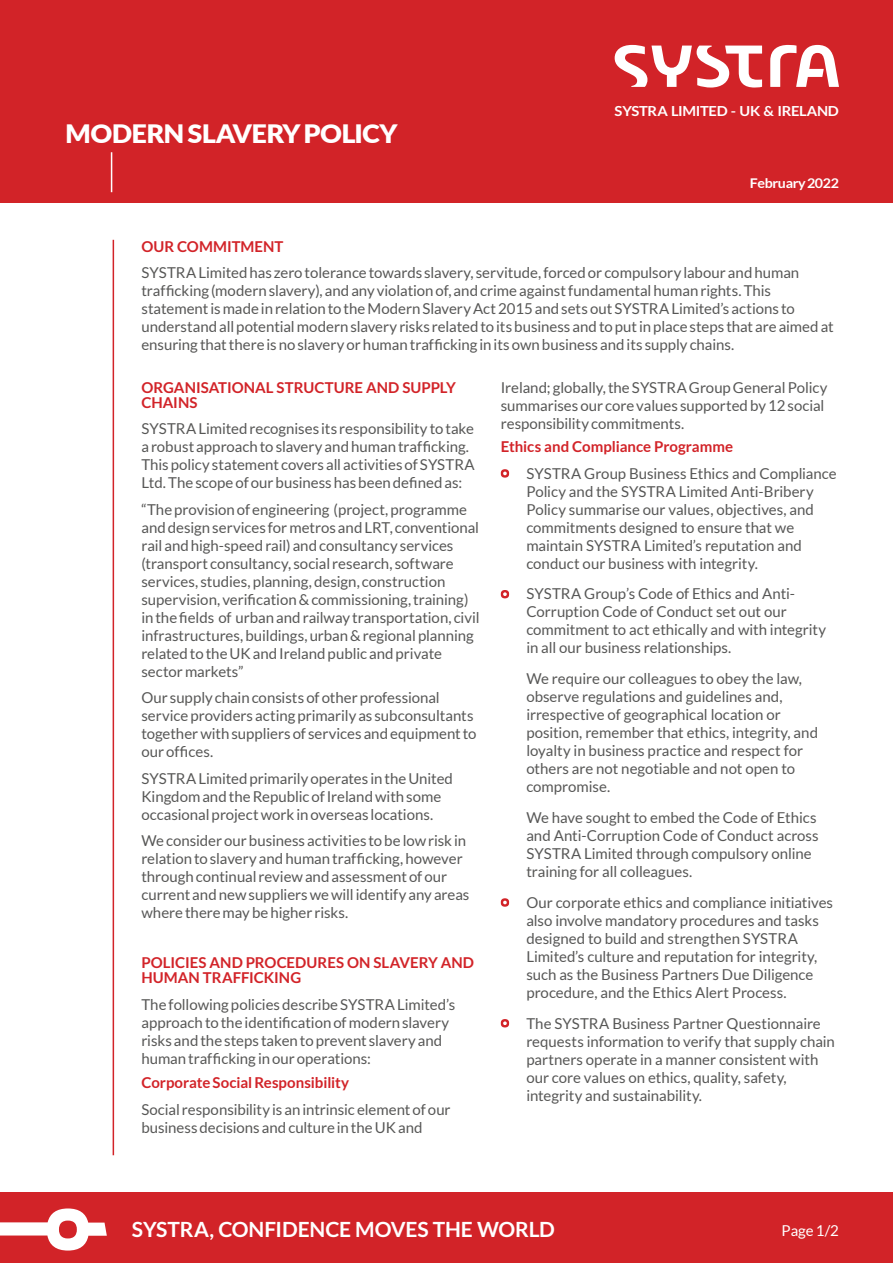
<style>
.page{position:relative;width:893px;height:1263px;background:#fff}
.page>*{position:absolute;margin:0;border:0;box-sizing:border-box;transform-origin:0 0}
.t1{font:900 25.35px "Lato";letter-spacing:-.025em;color:#fff;scale:1.06 1}
.t2{font:700 21px "Lato";letter-spacing:-.01em;color:#fff}
.t3{font:15px/18px "Lato";letter-spacing:-.005em;color:#575756}
.t4{font:700 15px/15px "Lato";color:#d22328}
.t5{font:15px "Lato";color:#fff}
.t6{font:700 13.8px "Lato";letter-spacing:-.025em;color:#fff;scale:1.06 1}
.t7{font:700 13.35px "Lato";letter-spacing:-.025em;color:#fff;scale:1.06 1}
</style>
<div class="page">
<div style="left:0;top:1192px;width:893px;height:71px;background:#d22328"></div>
<svg style="left:0;top:1208px;width:107px;height:42px"></svg>
<hr style="left:113px;top:240px;width:1px;height:915px;background:#d22328">
<div style="left:0;top:0;width:893px;height:202px;background:#d22328"></div>
<hr style="left:111px;top:152px;width:1px;height:40px;background:#fff">
<svg style="left:770px;top:45px;width:69px;height:42px"></svg>
<svg style="left:615px;top:45px;width:147px;height:43px"></svg>
<svg style="left:501px;top:469px;width:8px;height:9px"></svg>
<svg style="left:501px;top:590px;width:8px;height:8px"></svg>
<svg style="left:501px;top:898px;width:8px;height:9px"></svg>
<svg style="left:501px;top:1019px;width:8px;height:8px"></svg>
<h1 class="t1" style="left:65px;top:115px;width:315px">MODERN SLAVERY POLICY</h1>
<p class="t6" style="left:615px;top:103px;width:213px">SYSTRA LIMITED - UK &amp; IRELAND</p>
<p class="t7" style="left:750px;top:175px;width:86px">February 2022</p>
<p class="t4" style="left:141px;top:239px;width:144px">OUR COMMITMENT</p>
<p class="t3" style="left:141px;top:264px;width:694px">SYSTRA Limited has zero tolerance towards slavery, servitude, forced or compulsory labour and human trafficking (modern slavery), and any violation of, and crime against fundamental human rights. This statement is made in relation to the Modern Slavery Act 2015 and sets out SYSTRA Limited’s actions to understand all potential modern slavery risks related to its business and to put in place steps that are aimed at ensuring that there is no slavery or human trafficking in its own business and its supply chains.</p>
<p class="t4" style="left:141px;top:379px;width:316px">ORGANISATIONAL STRUCTURE AND SUPPLY<br>CHAINS</p>
<p class="t3" style="left:141px;top:420px;width:335px">SYSTRA Limited recognises its responsibility to take a robust approach to slavery and human trafficking.<br>This policy statement covers all activities of SYSTRA Ltd. The scope of our business has been defined as:</p>
<p class="t3" style="left:141px;top:500px;width:340px">“The provision of engineering (project, programme and design services for metros and LRT, conventional rail and high-speed rail) and consultancy services (transport consultancy, social research, software services, studies, planning, design, construction supervision, verification &amp; commissioning, training) in the fields of urban and railway transportation, civil infrastructures, buildings, urban &amp; regional planning related to the UK and Ireland public and private sector markets”</p>
<p class="t3" style="left:141px;top:689px;width:337px">Our supply chain consists of other professional service providers acting primarily as subconsultants together with suppliers of services and equipment to our offices.</p>
<p class="t3" style="left:141px;top:769px;width:313px">SYSTRA Limited primarily operates in the United<br>Kingdom and the Republic of Ireland with some occasional project work in overseas locations.</p>
<p class="t3" style="left:141px;top:832px;width:330px">We consider our business activities to be low risk in relation to slavery and human trafficking, however through continual review and assessment of our current and new suppliers we will identify any areas where there may be higher risks.</p>
<p class="t4" style="left:141px;top:955px;width:334px">POLICIES AND PROCEDURES ON SLAVERY AND<br>HUMAN TRAFFICKING</p>
<p class="t3" style="left:141px;top:995px;width:315px">The following policies describe SYSTRA Limited’s approach to the identification of modern slavery risks and the steps taken to prevent slavery and human trafficking in our operations:</p>
<p class="t4" style="left:141px;top:1075px;width:209px">Corporate Social Responsibility</p>
<p class="t3" style="left:141px;top:1100px;width:311px">Social responsibility is an intrinsic element of our business decisions and culture in the UK and</p>
<p class="t3" style="left:501px;top:378px;width:328px">Ireland; globally, the SYSTRA Group General Policy summarises our core values supported by 12 social responsibility commitments.</p>
<p class="t4" style="left:501px;top:439px;width:234px">Ethics and Compliance Programme</p>
<p class="t3" style="left:526px;top:464px;width:312px">SYSTRA Group Business Ethics and Compliance Policy and the SYSTRA Limited Anti-Bribery Policy summarise our values, objectives, and commitments designed to ensure that we maintain SYSTRA Limited’s reputation and conduct our business with integrity.</p>
<p class="t3" style="left:526px;top:585px;width:301px">SYSTRA Group’s Code of Ethics and Anti-Corruption Code of Conduct set out our commitment to act ethically and with integrity in all our business relationships.</p>
<p class="t3" style="left:526px;top:670px;width:293px">We require our colleagues to obey the law, observe regulations and guidelines and, irrespective of geographical location or position, remember that ethics, integrity, and loyalty in business practice and respect for others are not negotiable and not open to compromise.</p>
<p class="t3" style="left:526px;top:808px;width:294px">We have sought to embed the Code of Ethics and Anti-Corruption Code of Conduct across SYSTRA Limited through compulsory online training for all colleagues.</p>
<p class="t3" style="left:526px;top:893px;width:308px">Our corporate ethics and compliance initiatives also involve mandatory procedures and tasks designed to build and strengthen SYSTRA Limited’s culture and reputation for integrity, such as the Business Partners Due Diligence procedure, and the Ethics Alert Process.</p>
<p class="t3" style="left:526px;top:1014px;width:310px">The SYSTRA Business Partner Questionnaire requests information to verify that supply chain partners operate in a manner consistent with our core values on ethics, quality, safety, integrity and sustainability.</p>
<h2 class="t2" style="left:132px;top:1217px;width:425px">SYSTRA, CONFIDENCE MOVES THE WORLD</h2>
<p class="t5" style="left:782px;top:1222px;width:59px">Page 1/2</p>
</div>
